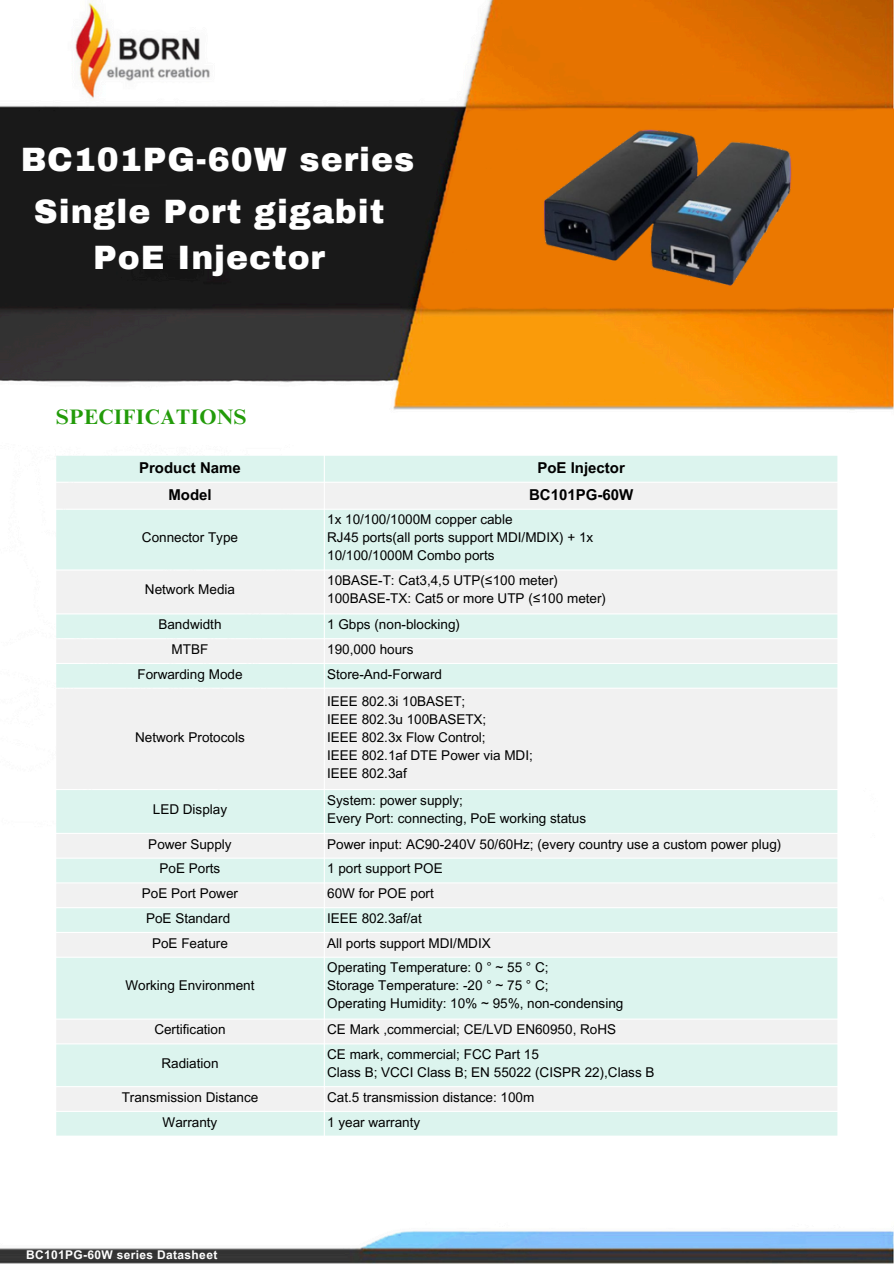
<style>
.page{position:relative;width:894px;height:1264px;background:#fff}
.page>*{position:absolute;margin:0;border:0;box-sizing:border-box;transform-origin:0 0}
.t1{font:900 33px/46.2px "Archivo";letter-spacing:.03em;color:#fff;text-align:center}
.t2{font:700 21px "Times NRMT Pro";letter-spacing:.03em;color:#229b09}
.t3{font:700 15px "Arial MT Pro";color:#000}
.t4{font:13.5px "Arial MT Pro";color:#000}
.t5{font:700 12px "Arial MT Pro";letter-spacing:.03em;color:#fff}
</style>
<div class="page">
<img style="left:0;top:0;width:893px;height:1263px">
<img style="left:532px;top:128px;width:271px;height:168px">
<svg style="left:56px;top:456px;width:781px;height:679px;fill:#dcf4ee"></svg>
<svg style="left:56px;top:483px;width:781px;height:627px;fill:#f1f4f1"></svg>
<p class="t1" style="left:21px;top:137px;width:395px">BC101PG-60W series</p>
<p class="t1" style="left:34px;top:188px;width:352px">Single Port gigabit<br>PoE Injector</p>
<p class="t2" style="left:56px;top:409px;width:192px">SPECIFICATIONS</p>
<h1 class="t3" style="left:139px;top:462px;width:103px">Product Name</h1>
<p class="t3" style="left:537px;top:462px;width:89px">PoE Injector</p>
<h2 class="t3" style="left:168px;top:489px;width:45px">Model</h2>
<p class="t3" style="left:529px;top:489px;width:106px">BC101PG-60W</p>
<p class="t4" style="left:142px;top:532px;width:98px">Connector Type</p>
<p class="t4" style="left:327px;top:514px;width:187px">1x 10/100/1000M copper cable</p>
<p class="t4" style="left:327px;top:532px;width:267px">RJ45 ports(all ports support MDI/MDIX) + 1x</p>
<p class="t4" style="left:327px;top:550px;width:169px">10/100/1000M Combo ports</p>
<p class="t4" style="left:145px;top:584px;width:92px">Network Media</p>
<p class="t4" style="left:327px;top:575px;width:232px">10BASE-T: Cat3,4,5 UTP(≤100 meter)</p>
<p class="t4" style="left:327px;top:593px;width:280px">100BASE-TX: Cat5 or more UTP (≤100 meter)</p>
<p class="t4" style="left:158px;top:619px;width:65px">Bandwidth</p>
<p class="t4" style="left:327px;top:619px;width:134px">1 Gbps (non-blocking)</p>
<p class="t4" style="left:171px;top:644px;width:38px">MTBF</p>
<p class="t4" style="left:327px;top:644px;width:88px">190,000 hours</p>
<p class="t4" style="left:137px;top:669px;width:107px">Forwarding Mode</p>
<p class="t4" style="left:327px;top:669px;width:116px">Store-And-Forward</p>
<p class="t4" style="left:135px;top:732px;width:111px">Network Protocols</p>
<p class="t4" style="left:153px;top:804px;width:76px">LED Display</p>
<p class="t4" style="left:327px;top:696px;width:140px">IEEE 802.3i 10BASET;</p>
<p class="t4" style="left:327px;top:714px;width:161px">IEEE 802.3u 100BASETX;</p>
<p class="t4" style="left:327px;top:732px;width:160px">IEEE 802.3x Flow Control;</p>
<p class="t4" style="left:327px;top:750px;width:207px">IEEE 802.1af DTE Power via MDI;</p>
<p class="t4" style="left:327px;top:768px;width:81px">IEEE 802.3af</p>
<p class="t4" style="left:327px;top:795px;width:137px">System: power supply;</p>
<p class="t4" style="left:327px;top:813px;width:260px">Every Port: connecting, PoE working status</p>
<p class="t4" style="left:148px;top:838px;width:85px">Power Supply</p>
<p class="t4" style="left:327px;top:838px;width:455px">Power input: AC90-240V 50/60Hz; (every country use a custom power plug)</p>
<p class="t4" style="left:159px;top:863px;width:62px">PoE Ports</p>
<p class="t4" style="left:327px;top:863px;width:117px">1 port support POE</p>
<p class="t4" style="left:142px;top:888px;width:98px">PoE Port Power</p>
<p class="t4" style="left:327px;top:888px;width:108px">60W for POE port</p>
<p class="t4" style="left:146px;top:913px;width:86px">PoE Standard</p>
<p class="t4" style="left:327px;top:913px;width:96px">IEEE 802.3af/at</p>
<p class="t4" style="left:152px;top:937px;width:77px">PoE Feature</p>
<p class="t4" style="left:327px;top:937px;width:165px">All ports support MDI/MDIX</p>
<p class="t4" style="left:125px;top:980px;width:131px">Working Environment</p>
<p class="t4" style="left:327px;top:962px;width:223px">Operating Temperature: 0 ° ~ 55 ° C;</p>
<p class="t4" style="left:327px;top:980px;width:223px">Storage Temperature: -20 ° ~ 75 ° C;</p>
<p class="t4" style="left:327px;top:998px;width:298px">Operating Humidity: 10% ~ 95%, non-condensing</p>
<p class="t4" style="left:154px;top:1024px;width:73px">Certification</p>
<p class="t4" style="left:327px;top:1024px;width:290px">CE Mark ,commercial; CE/LVD EN60950, RoHS</p>
<p class="t4" style="left:161px;top:1058px;width:59px">Radiation</p>
<p class="t4" style="left:327px;top:1049px;width:213px">CE mark, commercial; FCC Part 15</p>
<p class="t4" style="left:327px;top:1067px;width:329px">Class B; VCCI Class B; EN 55022 (CISPR 22),Class B</p>
<p class="t4" style="left:122px;top:1092px;width:138px">Transmission Distance</p>
<p class="t4" style="left:327px;top:1092px;width:209px">Cat.5 transmission distance: 100m</p>
<p class="t4" style="left:162px;top:1116px;width:56px">Warranty</p>
<p class="t4" style="left:327px;top:1116px;width:95px">1 year warranty</p>
<p class="t5" style="left:26px;top:1250px;width:193px">BC101PG-60W series Datasheet</p>
</div>
